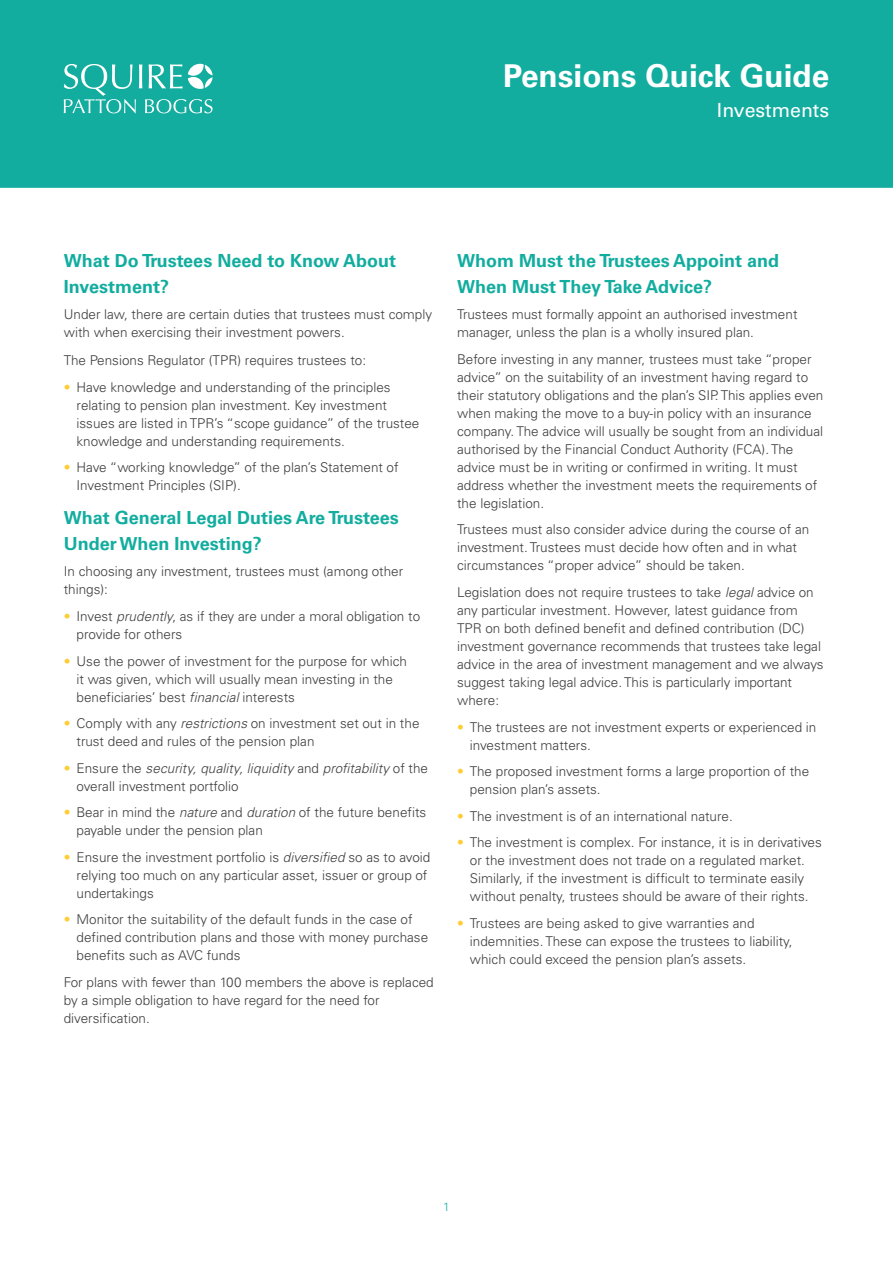
<style>
.page{position:relative;width:893px;height:1263px;background:#fff}
.page>*{position:absolute;margin:0;border:0;box-sizing:border-box;transform-origin:0 0}
.Main_Heading{font:700 31.5px "Univers LTCYR 65";color:#fff}
.Main_Heading-2{font:19.5px "Univers LTCYR 55 Roman";color:#fff}
.Body{font:700 18px/25.5px "Univers LTCYR 65";color:#12ad9f}
.Body-2{font:300 13.5px/18px "Univers LTCYR 45";color:#3e3e3f}
.t1{font:300 12px "Univers LTCYR 45";color:#12ad9f}
.s1{color:#fecd33}
.s2{font-style:italic}
</style>
<div class="page">
<div style="left:0;top:0;width:893px;height:188px;background:#12ad9f"></div>
<svg style="left:64px;top:64px;width:149px;height:49px;background:#46bfb4"></svg>
<p class="Main_Heading" style="left:503px;top:53px;width:328px">Pensions Quick Guide</p>
<p class="Main_Heading-2" style="left:717px;top:96px;width:114px">Investments</p>
<p class="Body" style="left:64px;top:247px;width:334px">What Do Trustees Need to Know About<br>Investment?</p>
<p class="Body-2" style="left:64px;top:305px;width:370px">Under law, there are certain duties that trustees must comply with when exercising their investment powers.</p>
<p class="Body-2" style="left:64px;top:351px;width:304px">The Pensions Regulator (TPR) requires trustees to:</p>
<p class="Body-2" style="left:77px;top:378px;width:344px;text-indent:-13px"><span class="s1">•</span> Have knowledge and understanding of the principles relating to pension plan investment. Key investment issues are listed in TPR’s “scope guidance” of the trustee knowledge and understanding requirements.</p>
<p class="Body-2" style="left:77px;top:458px;width:323px;text-indent:-13px"><span class="s1">•</span> Have “working knowledge” of the plan’s Statement of<br>Investment Principles (SIP).</p>
<p class="Body" style="left:64px;top:504px;width:336px">What General Legal Duties Are Trustees<br>Under When Investing?</p>
<p class="Body-2" style="left:64px;top:562px;width:341px">In choosing any investment, trustees must (among other things):</p>
<p class="Body-2" style="left:77px;top:607px;width:345px;text-indent:-13px"><span class="s1">•</span> Invest <span class="s2">prudently</span>, as if they are under a moral obligation to provide for others</p>
<p class="Body-2" style="left:77px;top:651px;width:332px;text-indent:-13px"><span class="s1">•</span> Use the power of investment for the purpose for which it was given, which will usually mean investing in the beneficiaries’ best <span class="s2">financial</span> interests</p>
<p class="Body-2" style="left:77px;top:714px;width:344px;text-indent:-13px"><span class="s1">•</span> Comply with any <span class="s2">restrictions</span> on investment set out in the trust deed and rules of the pension plan</p>
<p class="Body-2" style="left:77px;top:758px;width:353px;text-indent:-13px"><span class="s1">•</span> Ensure the <span class="s2">security, quality, liquidity</span> and <span class="s2">profitability</span> of the overall investment portfolio</p>
<p class="Body-2" style="left:77px;top:803px;width:351px;text-indent:-13px"><span class="s1">•</span> Bear in mind the <span class="s2">nature</span> and <span class="s2">duration</span> of the future benefits payable under the pension plan</p>
<p class="Body-2" style="left:77px;top:847px;width:355px;text-indent:-13px"><span class="s1">•</span> Ensure the investment portfolio is <span class="s2">diversified</span> so as to avoid relying too much on any particular asset, issuer or group of undertakings</p>
<p class="Body-2" style="left:77px;top:910px;width:353px;text-indent:-13px"><span class="s1">•</span> Monitor the suitability of the default funds in the case of defined contribution plans and those with money purchase benefits such as AVC funds</p>
<p class="Body-2" style="left:64px;top:972px;width:372px">For plans with fewer than 100 members the above is replaced by a simple obligation to have regard for the need for diversification.</p>
<p class="Body" style="left:457px;top:247px;width:324px">Whom Must the Trustees Appoint and<br>When Must They Take Advice?</p>
<p class="Body-2" style="left:457px;top:305px;width:342px">Trustees must formally appoint an authorised investment manager, unless the plan is a wholly insured plan.</p>
<p class="Body-2" style="left:457px;top:350px;width:368px">Before investing in any manner, trustees must take “proper advice” on the suitability of an investment having regard to their statutory obligations and the plan’s SIP. This applies even when making the move to a buy-in policy with an insurance company. The advice will usually be sought from an individual authorised by the Financial Conduct Authority (FCA). The advice must be in writing or confirmed in writing. It must address whether the investment meets the requirements of the legislation.</p>
<p class="Body-2" style="left:457px;top:520px;width:354px">Trustees must also consider advice during the course of an investment. Trustees must decide how often and in what circumstances “proper advice” should be taken.</p>
<p class="Body-2" style="left:457px;top:583px;width:368px">Legislation does not require trustees to take <span class="s2">legal</span> advice on any particular investment. However, latest guidance from TPR on both defined benefit and defined contribution (DC) investment governance recommends that trustees take legal advice in the area of investment management and we always suggest taking legal advice. This is particularly important where:</p>
<p class="Body-2" style="left:470px;top:717px;width:348px;text-indent:-13px"><span class="s1">•</span> The trustees are not investment experts or experienced in investment matters.</p>
<p class="Body-2" style="left:470px;top:762px;width:341px;text-indent:-13px"><span class="s1">•</span> The proposed investment forms a large proportion of the pension plan’s assets.</p>
<p class="Body-2" style="left:457px;top:806px;width:277px"><span class="s1">•</span> The investment is of an international nature.</p>
<p class="Body-2" style="left:457px;top:833px;width:366px;text-align:center"><span class="s1">•</span> The investment is complex. For instance, it is in derivatives or the investment does not trade on a regulated market.<br>Similarly, if the investment is difficult to terminate easily without penalty, trustees should be aware of their rights.</p>
<p class="Body-2" style="left:470px;top:913px;width:324px;text-indent:-13px"><span class="s1">•</span> Trustees are being asked to give warranties and indemnities. These can expose the trustees to liability, which could exceed the pension plan’s assets.</p>
<p class="t1" style="left:443px;top:1199px;width:8px">1</p>
</div>
